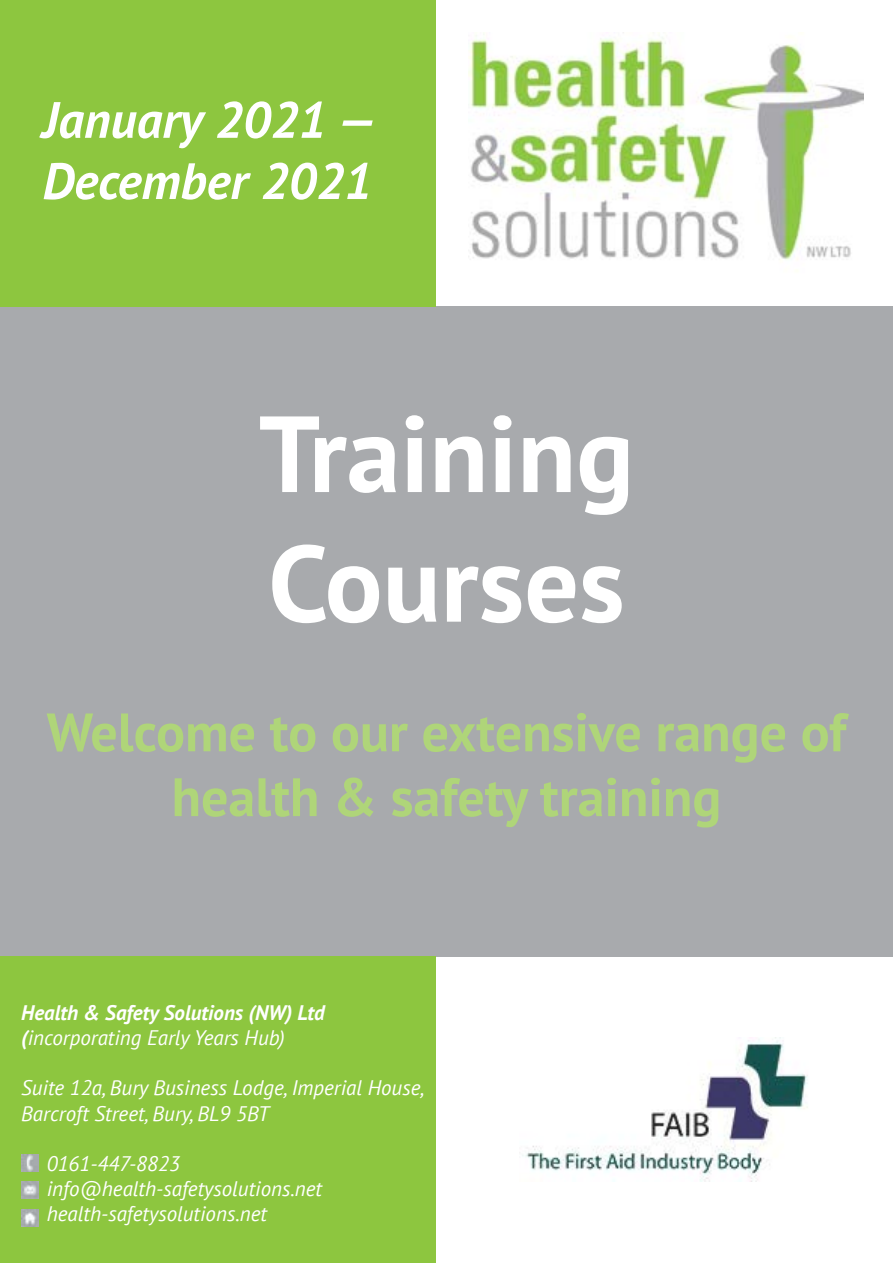
<style>
.page{position:relative;width:893px;height:1263px;background:#fff}
.page>*{position:absolute;margin:0;border:0;box-sizing:border-box;transform-origin:0 0}
.t1{font:700 108px/129.6px "PT Sans";color:#fff}
.t2{font:700 54px/64.8px "PT Sans";color:#afd579;text-align:center}
.t3{font:italic 700 51px/61.2px "PT Sans";color:#fff}
.t4{font:italic 21px/25.2px "PT Sans";color:#fff}
.t5{font:italic 700 21px/25.2px "PT Sans";color:#fff}
.s1{font-weight:400}
</style>
<div class="page">
<div style="left:0;top:306px;width:893px;height:651px;background:#a8aaad"></div>
<img style="left:469px;top:35px;width:394px;height:225px">
<div style="left:0;top:0;width:436px;height:306px;background:#8dc63f"></div>
<div style="left:0;top:957px;width:436px;height:306px;background:#8dc63f"></div>
<img style="left:522px;top:1039px;width:286px;height:143px">
<img style="left:21px;top:1182px;width:17px;height:17px">
<img style="left:21px;top:1154px;width:17px;height:17px">
<img style="left:21px;top:1209px;width:17px;height:17px">
<h3 class="t3" style="left:42px;top:89px;width:336px">January 2021 —<br>December 2021</h3>
<h1 class="t1" style="left:259px;top:387px;width:377px">Training<br>Courses</h1>
<h2 class="t2" style="left:47px;top:699px;width:801px">Welcome to our extensive range of health &amp; safety training</h2>
<p class="t5" style="left:21px;top:999px;width:305px">Health &amp; Safety Solutions (NW) Ltd (<span class="s1">incorporating Early Years Hub)</span></p>
<p class="t4" style="left:21px;top:1075px;width:405px">Suite 12a, Bury Business Lodge, Imperial House,<br>Barcroft Street, Bury, BL9 5BT</p>
<p class="t4" style="left:47px;top:1150px;width:277px">0161-447-8823 info@health-safetysolutions.net health-safetysolutions.net</p>
</div>
